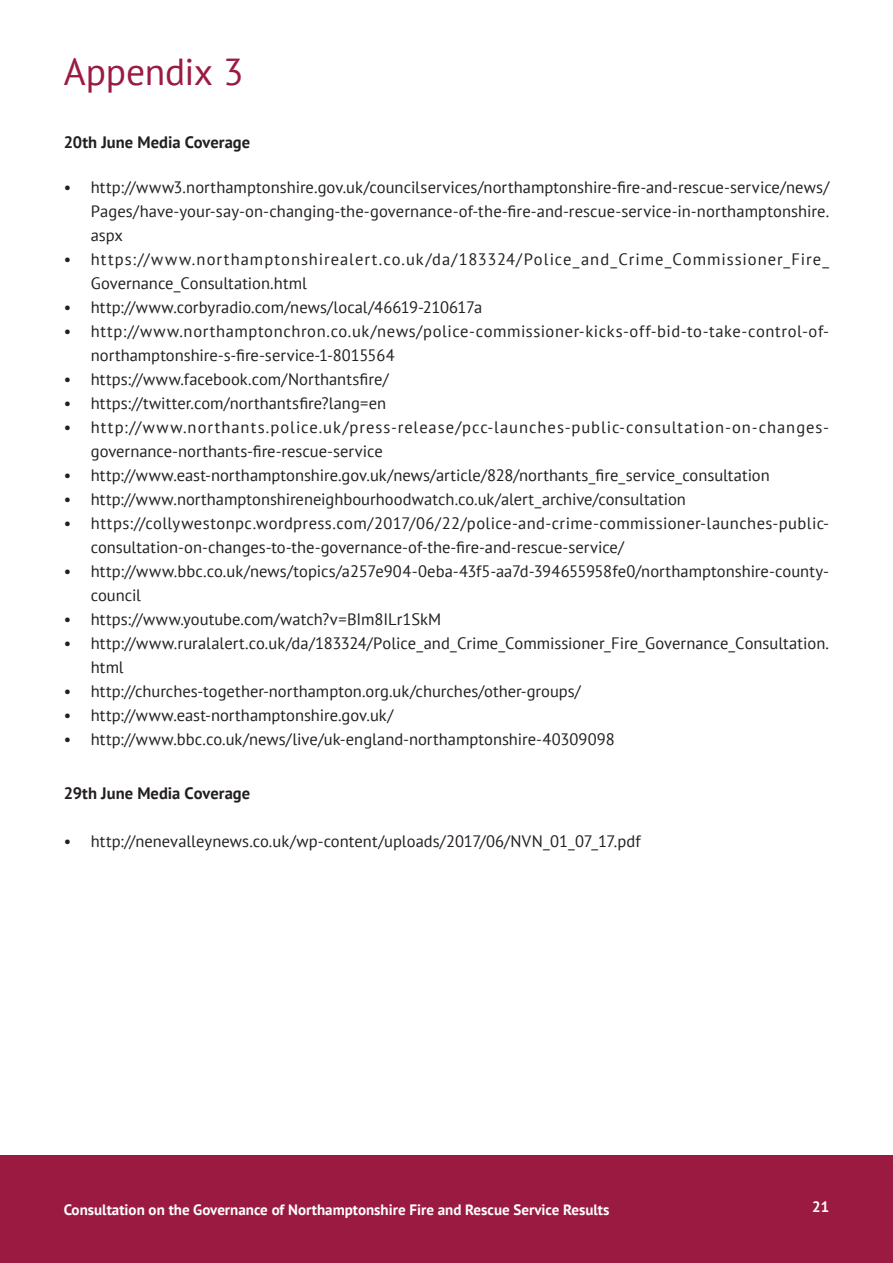
<style>
.page{position:relative;width:893px;height:1263px;background:#fff}
.page>*{position:absolute;margin:0;border:0;box-sizing:border-box;transform-origin:0 0}
.t1{font:37.5px "PT Sans";letter-spacing:-.005em;color:#9b1a42}
.t2{font:16.5px/24px "PT Sans";letter-spacing:.005em;color:#231f20}
.t3{font:16.5px/24px "PT Sans";letter-spacing:.055em;color:#231f20}
.t4{font:16.5px/24px "PT Sans";letter-spacing:.035em;color:#231f20}
.t5{font:700 16.5px "PT Sans";color:#231f20}
.t6{font:700 15px "PT Sans";color:#fff}
</style>
<div class="page">
<div style="left:0;top:1156px;width:893px;height:107px;background:#9b1a42"></div>
<h1 class="t1" style="left:64px;top:47px;width:181px">Appendix 3</h1>
<p class="t5" style="left:64px;top:131px;width:188px">20th June Media Coverage</p>
<p class="t2" style="left:91px;top:174px;width:740px;text-align:justify;text-indent:-27px">• http://www3.northamptonshire.gov.uk/councilservices/northamptonshire-fire-and-rescue-service/news/ Pages/have-your-say-on-changing-the-governance-of-the-fire-and-rescue-service-in-northamptonshire. aspx</p>
<p class="t3" style="left:91px;top:246px;width:740px;text-indent:-27px">• https://www.northamptonshirealert.co.uk/da/183324/Police_and_Crime_Commissioner_Fire_<br>Governance_Consultation.html</p>
<p class="t2" style="left:64px;top:294px;width:420px">• http://www.corbyradio.com/news/local/46619-210617a</p>
<p class="t4" style="left:91px;top:318px;width:740px;text-indent:-27px">• http://www.northamptonchron.co.uk/news/police-commissioner-kicks-off-bid-to-take-control-of&shy;northamptonshire-s-fire-service-1-8015564</p>
<p class="t2" style="left:64px;top:366px;width:326px">• https://www.facebook.com/Northantsfire/</p>
<p class="t2" style="left:64px;top:390px;width:324px">• https://twitter.com/northantsfire?lang=en</p>
<p class="t3" style="left:91px;top:414px;width:740px;text-indent:-27px">• http://www.northants.police.uk/press-release/pcc-launches-public-consultation-on-changes&shy;governance-northants-fire-rescue-service</p>
<p class="t2" style="left:64px;top:462px;width:708px">• http://www.east-northamptonshire.gov.uk/news/article/828/northants_fire_service_consultation</p>
<p class="t2" style="left:64px;top:486px;width:624px">• http://www.northamptonshireneighbourhoodwatch.co.uk/alert_archive/consultation</p>
<p class="t2" style="left:91px;top:510px;width:740px;text-indent:-27px">• https://collywestonpc.wordpress.com/2017/06/22/police-and-crime-commissioner-launches-public&shy;consultation-on-changes-to-the-governance-of-the-fire-and-rescue-service/</p>
<p class="t2" style="left:91px;top:558px;width:740px;text-indent:-27px">• http://www.bbc.co.uk/news/topics/a257e904-0eba-43f5-aa7d-394655958fe0/northamptonshire-county&shy;council</p>
<p class="t2" style="left:64px;top:606px;width:379px">• https://www.youtube.com/watch?v=BIm8ILr1SkM</p>
<p class="t2" style="left:91px;top:630px;width:740px;text-indent:-27px">• http://www.ruralalert.co.uk/da/183324/Police_and_Crime_Commissioner_Fire_Governance_Consultation. html</p>
<p class="t2" style="left:64px;top:678px;width:518px">• http://churches-together-northampton.org.uk/churches/other-groups/</p>
<p class="t2" style="left:64px;top:703px;width:331px">• http://www.east-northamptonshire.gov.uk/</p>
<p class="t2" style="left:64px;top:727px;width:552px">• http://www.bbc.co.uk/news/live/uk-england-northamptonshire-40309098</p>
<p class="t5" style="left:64px;top:782px;width:188px">29th June Media Coverage</p>
<p class="t2" style="left:64px;top:829px;width:578px">• http://nenevalleynews.co.uk/wp-content/uploads/2017/06/NVN_01_07_17.pdf</p>
<p class="t6" style="left:64px;top:1200px;width:547px">Consultation on the Governance of Northamptonshire Fire and Rescue Service Results</p>
<p class="t6" style="left:812px;top:1196px;width:19px">21</p>
</div>
